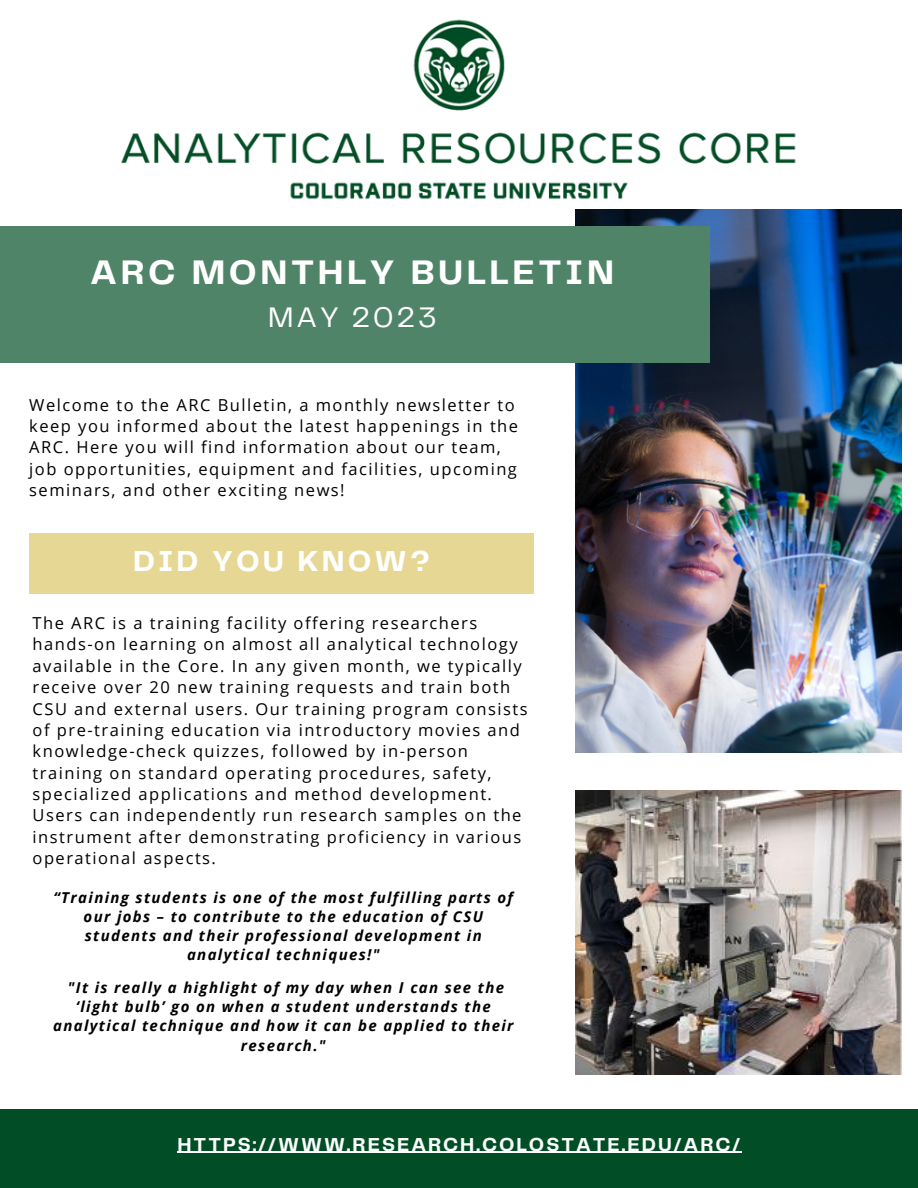
<style>
.page{position:relative;width:918px;height:1188px;background:#fff}
.page>*{position:absolute;margin:0;border:0;box-sizing:border-box;transform-origin:0 0}
.t1{font:700 35.4px "Telegraf";letter-spacing:.1em;color:#fff}
.t2{font:700 30px "Telegraf";letter-spacing:.1em;color:#fff}
.t3{font:29.4px "Telegraf";letter-spacing:.1em;color:#fff}
.t4{font:700 19.5px "Telegraf";letter-spacing:.1em;color:#fafbfb}
.t5{font:16.5px/21.3px "Open Sans";letter-spacing:.09em;color:#000}
.t6{font:italic 700 15px/19.2px "Open Sans";letter-spacing:.09em;color:#000;text-align:center}
</style>
<div class="page">
<div style="left:0;top:1109px;width:918px;height:79px;background:#014d25"></div>
<img style="left:575px;top:210px;width:326px;height:542px">
<img style="left:88px;top:19px;width:741px;height:214px">
<div style="left:0;top:227px;width:710px;height:136px;background:#508468"></div>
<div style="left:29px;top:533px;width:505px;height:61px;background:#e6d794"></div>
<img style="left:575px;top:791px;width:326px;height:283px">
<hr style="left:178px;top:1152px;width:564px;height:1px;background:#fafbfb">
<p class="t1" style="left:90px;top:257px;width:525px">ARC MONTHLY BULLETIN</p>
<p class="t3" style="left:268px;top:304px;width:170px">MAY 2023</p>
<p class="t5" style="left:29px;top:394px;width:490px">Welcome to the ARC Bulletin, a monthly newsletter to keep you informed about the latest happenings in the ARC. Here you will find information about our team, job opportunities, equipment and facilities, upcoming seminars, and other exciting news!</p>
<p class="t2" style="left:133px;top:548px;width:299px">DID YOU KNOW?</p>
<p class="t5" style="left:33px;top:612px;width:497px">The ARC is a training facility offering researchers hands-on learning on almost all analytical technology available in the Core. In any given month, we typically receive over 20 new training requests and train both CSU and external users. Our training program consists of pre-training education via introductory movies and knowledge-check quizzes, followed by in-person training on standard operating procedures, safety, specialized applications and method development.<br>Users can independently run research samples on the instrument after demonstrating proficiency in various operational aspects.</p>
<p class="t6" style="left:53px;top:887px;width:461px">“Training students is one of the most fulfilling parts of our jobs – to contribute to the education of CSU students and their professional development in analytical techniques!"</p>
<p class="t6" style="left:53px;top:977px;width:462px">"It is really a highlight of my day when I can see the ‘light bulb’ go on when a student understands the analytical technique and how it can be applied to their research."</p>
<p class="t4" style="left:178px;top:1136px;width:564px">HTTPS://WWW.RESEARCH.COLOSTATE.EDU/ARC/</p>
</div>
